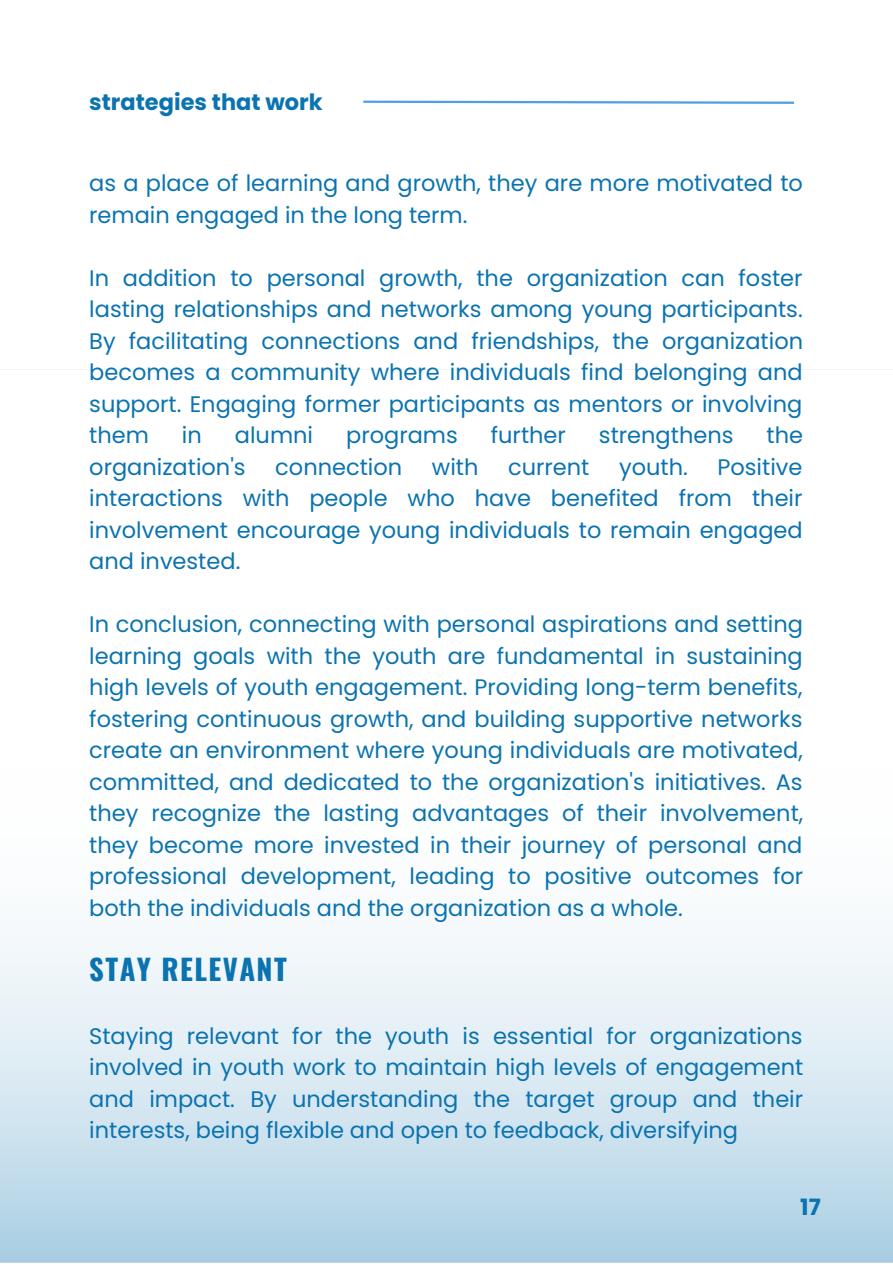
<style>
.page{position:relative;width:893px;height:1264px;background:#fff}
.page>*{position:absolute;margin:0;border:0;box-sizing:border-box;transform-origin:0 0}
.t1{font:700 28.65px "Oswald";letter-spacing:.05em;color:#0a73b0}
.t2{font:22.5px/31.5px "Poppins";color:#0a73b0;text-align:justify}
.t3{font:700 22.5px "Poppins";color:#0a73b0}
</style>
<div class="page">
<svg style="left:0;top:934px;width:892px;height:328px;background:#d3e6f0"></svg>
<svg style="left:363px;top:100px;width:432px;height:4px"></svg>
<p class="t3" style="left:89px;top:86px;width:235px">strategies that work</p>
<p class="t2" style="left:89px;top:168px;width:715px">as a place of learning and growth, they are more motivated to remain engaged in the long term.</p>
<p class="t2" style="left:89px;top:262px;width:715px">In addition to personal growth, the organization can foster lasting relationships and networks among young participants.<br>By facilitating connections and friendships, the organization becomes a community where individuals find belonging and support. Engaging former participants as mentors or involving them</p>
<p class="t2" style="left:182px;top:419px;width:21px">in</p>
<p class="t2" style="left:235px;top:419px;width:80px">alumni</p>
<p class="t2" style="left:346px;top:419px;width:113px">programs</p>
<p class="t2" style="left:491px;top:419px;width:77px">further</p>
<p class="t2" style="left:599px;top:419px;width:136px">strengthens</p>
<p class="t2" style="left:766px;top:419px;width:38px">the</p>
<p class="t2" style="left:89px;top:451px;width:158px">organization's</p>
<p class="t2" style="left:275px;top:451px;width:128px">connection</p>
<p class="t2" style="left:432px;top:451px;width:48px">with</p>
<p class="t2" style="left:508px;top:451px;width:83px">current</p>
<p class="t2" style="left:619px;top:451px;width:70px">youth.</p>
<p class="t2" style="left:89px;top:451px;width:715px;text-indent:628px">Positive interactions with people who have benefited from their involvement encourage young individuals to remain engaged and invested.</p>
<p class="t2" style="left:89px;top:608px;width:715px">In conclusion, connecting with personal aspirations and setting learning goals with the youth are fundamental in sustaining high levels of youth engagement. Providing long-term benefits, fostering continuous growth, and building supportive networks create an environment where young individuals are motivated, committed, and dedicated to the organization's initiatives. As they recognize the lasting advantages of their involvement, they become more invested in their journey of personal and professional development, leading to positive outcomes for both the individuals and the organization as a whole.</p>
<p class="t1" style="left:89px;top:947px;width:199px">STAY RELEVANT</p>
<p class="t2" style="left:89px;top:1019px;width:715px">Staying relevant for the youth is essential for organizations involved in youth work to maintain high levels of engagement and impact. By understanding the target group and their interests, being flexible and open to feedback, diversifying</p>
<p class="t3" style="left:800px;top:1191px;width:22px">17</p>
</div>
